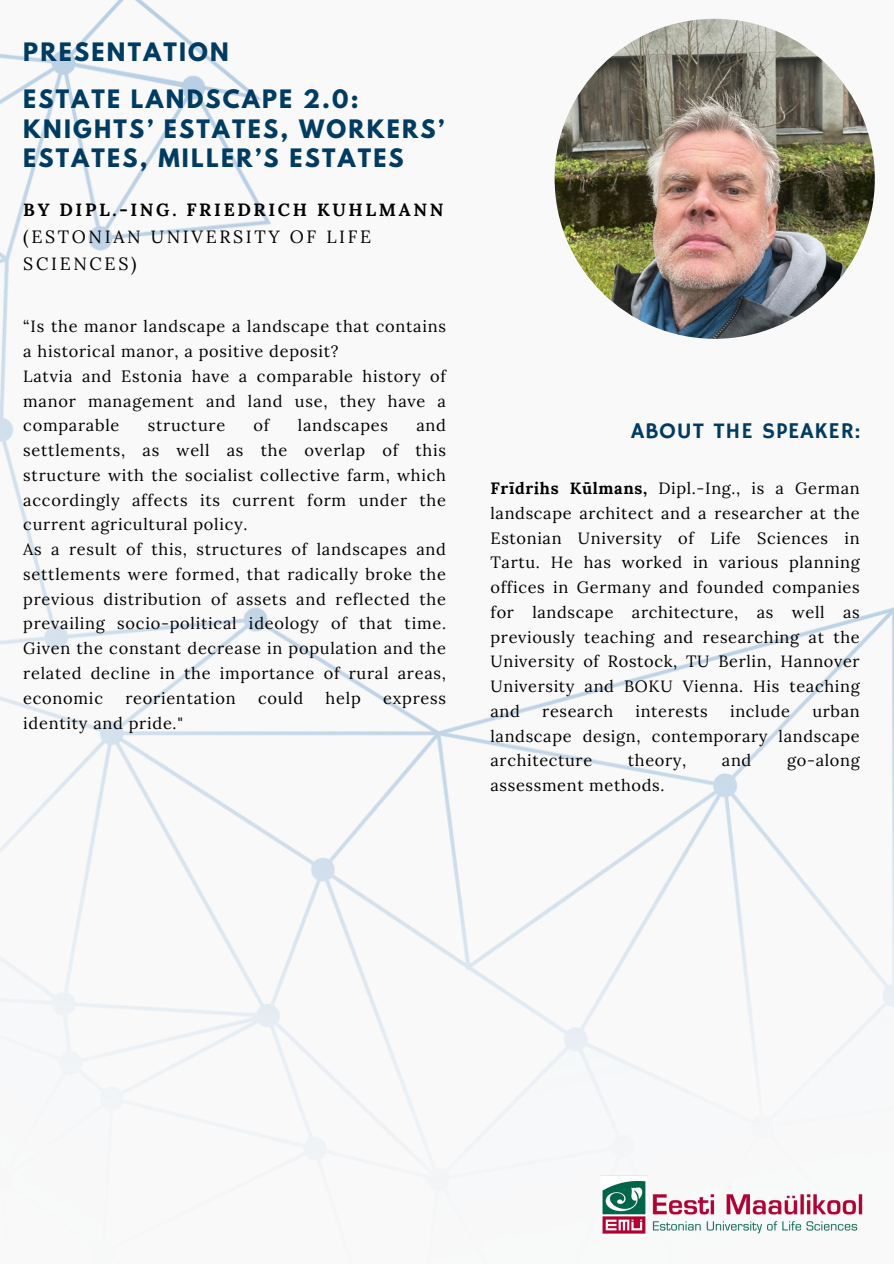
<style>
.page{position:relative;width:894px;height:1264px;background:#fff}
.page>*{position:absolute;margin:0;border:0;box-sizing:border-box;transform-origin:0 0}
.t1{font:700 22.5px/29.2px "League Spartan";letter-spacing:.1em;color:#003b61}
.t2{font:22.5px "Hammersmith One";letter-spacing:.04em;color:#003b61}
.t3{font:17.7px/27px "Lora";letter-spacing:.15em;color:#000}
.t4{font:16.35px/24.8px "Lora";letter-spacing:.045em;color:#000;text-align:justify}
.s1{font-weight:700}
</style>
<div class="page">
<img style="left:0;top:0;width:893px;height:1227px">
<img style="left:554px;top:19px;width:320px;height:320px;border-radius:50%">
<img style="left:587px;top:1169px;width:287px;height:65px">
<h2 class="t1" style="left:23px;top:40px;width:207px">PRESENTATION</h2>
<p class="t1" style="left:23px;top:88px;width:422px">ESTATE LANDSCAPE 2.0:<br>KNIGHTS’ ESTATES, WORKERS’<br>ESTATES, MILLER’S ESTATES</p>
<p class="t3" style="left:23px;top:196px;width:421px"><span class="s1">BY DIPL.-ING. FRIEDRICH KUHLMANN </span>(ESTONIAN UNIVERSITY OF LIFE<br>SCIENCES)</p>
<h3 class="t4" style="left:23px;top:314px;width:424px">“Is the manor landscape a landscape that contains a historical manor, a positive deposit?</h3>
<p class="t4" style="left:23px;top:363px;width:424px">Latvia and Estonia have a comparable history of manor management and land use, they have a comparable</p>
<p class="t4" style="left:148px;top:413px;width:79px">structure</p>
<p class="t4" style="left:253px;top:413px;width:17px">of</p>
<p class="t4" style="left:298px;top:413px;width:92px">landscapes</p>
<p class="t4" style="left:23px;top:413px;width:424px;text-indent:393px">and settlements, as well as the overlap of this structure with the socialist collective farm, which accordingly affects its current form under the current agricultural policy.</p>
<p class="t4" style="left:23px;top:537px;width:424px">As a result of this, structures of landscapes and settlements were formed, that radically broke the previous distribution of assets and reflected the prevailing socio-political ideology of that time.<br>Given the constant decrease in population and the related decline in the importance of rural areas, economic</p>
<p class="t4" style="left:125px;top:685px;width:112px">reorientation</p>
<p class="t4" style="left:258px;top:685px;width:47px">could</p>
<p class="t4" style="left:325px;top:685px;width:37px">help</p>
<p class="t4" style="left:383px;top:685px;width:64px">express</p>
<p class="t4" style="left:23px;top:710px;width:161px">identity and pride."</p>
<h1 class="t2" style="left:631px;top:418px;width:231px">ABOUT THE SPEAKER:</h1>
<p class="t4" style="left:490px;top:475px;width:370px"><span class="s1">Frīdrihs Kūlmans,</span> Dipl.-Ing., is a German landscape architect and a researcher at the Estonian University of Life Sciences in Tartu. He has worked in various planning offices in Germany and founded companies for landscape architecture, as well as previously teaching and researching at the University of Rostock, TU Berlin, Hannover University and BOKU Vienna. His teaching and</p>
<p class="t4" style="left:490px;top:698px;width:370px;text-indent:322px">urban landscape design, contemporary landscape architecture</p>
<p class="t4" style="left:542px;top:698px;width:72px">research</p>
<p class="t4" style="left:635px;top:698px;width:74px">interests</p>
<p class="t4" style="left:730px;top:698px;width:61px">include</p>
<p class="t4" style="left:627px;top:748px;width:60px">theory,</p>
<p class="t4" style="left:721px;top:748px;width:31px">and</p>
<p class="t4" style="left:786px;top:748px;width:74px">go-along</p>
<p class="t4" style="left:490px;top:772px;width:175px">assessment methods.</p>
</div>
